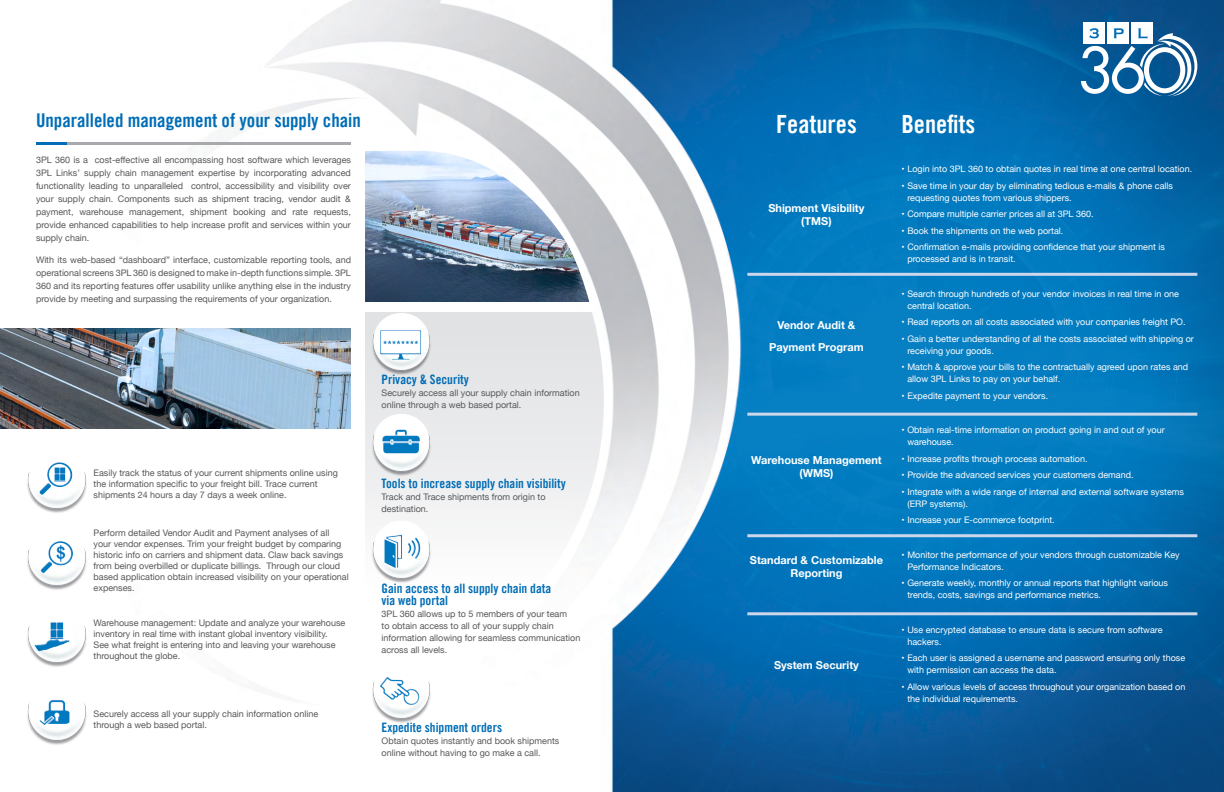
<style>
.page{position:relative;width:1224px;height:792px;background:#fff}
.page>*{position:absolute;margin:0;border:0;box-sizing:border-box;transform-origin:0 0}
.t1{font:25.1px "Trade Gothic LT Com Bd Cn 20";color:#fff}
.t2{font:19px "Trade Gothic LT Com Bd Cn 20";color:#006db6}
.t3{font:13px "Trade Gothic LT Com Bd Cn 20";color:#006db6}
.t4{font:700 11px/13px "Helvetica Neue";color:#fff;text-align:center}
.t5{font:9px/11px "Helvetica Neue";color:#57585a}
.t6{font:9px/12px "Helvetica Neue";color:#fff}
</style>
<div class="page">
<img style="left:0;top:0;width:1224px;height:792px">
<svg style="left:365px;top:312px;width:240px;height:381px"></svg>
<img style="left:25px;top:451px;width:64px;height:65px;border-radius:32px">
<img style="left:25px;top:528px;width:64px;height:65px;border-radius:32px">
<img style="left:25px;top:605px;width:64px;height:65px;border-radius:32px">
<img style="left:25px;top:682px;width:64px;height:65px;border-radius:32px">
<img style="left:369px;top:661px;width:65px;height:65px;border-radius:32px">
<img style="left:369px;top:520px;width:65px;height:65px;border-radius:32px">
<img style="left:369px;top:414px;width:65px;height:65px;border-radius:32px">
<img style="left:369px;top:313px;width:65px;height:65px;border-radius:32px">
<img style="left:0;top:329px;width:351px;height:100px">
<img style="left:368px;top:674px;width:64px;height:48px">
<img style="left:369px;top:529px;width:64px;height:49px">
<img style="left:368px;top:320px;width:64px;height:49px">
<img style="left:371px;top:420px;width:64px;height:48px">
<hr style="left:36px;top:142px;width:315px;height:3px;background:#a8a9ad">
<hr style="left:36px;top:142px;width:31px;height:3px;background:#006db6">
<img style="left:365px;top:151px;width:224px;height:151px">
<img style="left:32px;top:535px;width:50px;height:47px">
<img style="left:31px;top:688px;width:50px;height:47px">
<img style="left:31px;top:456px;width:50px;height:48px">
<img style="left:32px;top:610px;width:50px;height:49px">
<hr style="left:747px;top:273px;width:450px;height:3px;background:#ccd7eb">
<hr style="left:747px;top:413px;width:450px;height:3px;background:#ccd7eb">
<hr style="left:747px;top:534px;width:450px;height:3px;background:#ccd7eb">
<hr style="left:747px;top:612px;width:450px;height:3px;background:#ccd7eb">
<div style="left:1131px;top:22px;width:22px;height:22px;background:#fff"></div>
<div style="left:1107px;top:22px;width:22px;height:22px;background:#fff"></div>
<div style="left:1083px;top:22px;width:22px;height:22px;background:#fff"></div>
<svg style="left:1081px;top:28px;width:116px;height:68px"></svg>
<p class="t2" style="left:36px;top:109px;width:326px">Unparalleled management of your supply chain</p>
<p class="t1" style="left:776px;top:109px;width:82px">Features</p>
<p class="t1" style="left:901px;top:109px;width:75px">Benefits</p>
<p class="t5" style="left:36px;top:154px;width:317px;line-height:13px;text-align:justify">3PL 360 is a cost-effective all encompassing host software which leverages 3PL Links’ supply chain management expertise by incorporating advanced functionality leading to unparalleled control, accessibility and visibility over your supply chain. Components such as shipment tracing, vendor audit &amp; payment, warehouse management, shipment booking and rate requests, provide enhanced capabilities to help increase profit and services within your supply chain.</p>
<p class="t5" style="left:36px;top:254px;width:317px;line-height:13px;text-align:justify">With its web-based “dashboard” interface, customizable reporting tools, and operational screens 3PL 360 is designed to make in-depth functions simple. 3PL 360 and its reporting features offer usability unlike anything else in the industry provide by meeting and surpassing the requirements of your organization.</p>
<p class="t5" style="left:94px;top:468px;width:246px">Easily track the status of your current shipments online using the information specific to your freight bill. Trace current shipments 24 hours a day 7 days a week online.</p>
<p class="t5" style="left:94px;top:528px;width:257px">Perform detailed Vendor Audit and Payment analyses of all your vendor expenses. Trim your freight budget by comparing historic info on carriers and shipment data. Claw back savings from being overbilled or duplicate billings. Through our cloud based application obtain increased visibility on your operational expenses.</p>
<p class="t5" style="left:94px;top:618px;width:253px">Warehouse management: Update and analyze your warehouse inventory in real time with instant global inventory visibility.<br>See what freight is entering into and leaving your warehouse throughout the globe.</p>
<p class="t5" style="left:94px;top:709px;width:226px">Securely access all your supply chain information online through a web based portal.</p>
<p class="t3" style="left:382px;top:371px;width:89px">Privacy &amp; Security</p>
<p class="t5" style="left:382px;top:387px;width:200px;line-height:12px">Securely access all your supply chain information online through a web based portal.</p>
<p class="t3" style="left:382px;top:475px;width:186px">Tools to increase supply chain visibility</p>
<p class="t5" style="left:382px;top:491px;width:166px;line-height:12px">Track and Trace shipments from origin to destination.</p>
<p class="t3" style="left:382px;top:580px;width:171px">Gain access to all supply chain data</p>
<p class="t3" style="left:382px;top:592px;width:68px">via web portal</p>
<p class="t5" style="left:382px;top:608px;width:200px;line-height:12px">3PL 360 allows up to 5 members of your team<br>to obtain access to all of your supply chain information allowing for seamless communication across all levels.</p>
<p class="t3" style="left:382px;top:719px;width:122px">Expedite shipment orders</p>
<p class="t5" style="left:382px;top:735px;width:179px;line-height:12px">Obtain quotes instantly and book shipments online without having to go make a call.</p>
<p class="t4" style="left:768px;top:202px;width:98px">Shipment Visibility (TMS)</p>
<p class="t4" style="left:777px;top:319px;width:80px">Vendor Audit &amp;</p>
<p class="t4" style="left:769px;top:341px;width:96px">Payment Program</p>
<p class="t4" style="left:751px;top:454px;width:132px">Warehouse Management (WMS)</p>
<p class="t4" style="left:750px;top:554px;width:135px">Standard &amp; Customizable<br>Reporting</p>
<p class="t4" style="left:774px;top:659px;width:86px">System Security</p>
<p class="t6" style="left:901px;top:163px;width:292px">• Login into 3PL 360 to obtain quotes in real time at one central location.</p>
<p class="t6" style="left:907px;top:180px;width:267px;text-indent:-6px">• Save time in your day by eliminating tedious e-mails &amp; phone calls requesting quotes from various shippers.</p>
<p class="t6" style="left:901px;top:208px;width:194px">• Compare multiple carrier prices all at 3PL 360.</p>
<p class="t6" style="left:901px;top:225px;width:164px">• Book the shipments on the web portal.</p>
<p class="t6" style="left:907px;top:241px;width:259px;text-indent:-6px">• Confirmation e-mails providing confidence that your shipment is processed and is in transit.</p>
<p class="t6" style="left:907px;top:288px;width:273px;text-indent:-6px">• Search through hundreds of your vendor invoices in real time in one central location.</p>
<p class="t6" style="left:901px;top:316px;width:286px">• Read reports on all costs associated with your companies freight PO.</p>
<p class="t6" style="left:907px;top:333px;width:288px;text-indent:-6px">• Gain a better understanding of all the costs associated with shipping or receiving your goods.</p>
<p class="t6" style="left:907px;top:361px;width:282px;text-indent:-6px">• Match &amp; approve your bills to the contractually agreed upon rates and allow 3PL Links to pay on your behalf.</p>
<p class="t6" style="left:901px;top:390px;width:148px">• Expedite payment to your vendors.</p>
<p class="t6" style="left:907px;top:424px;width:259px;text-indent:-6px">• Obtain real-time information on product going in and out of your warehouse.</p>
<p class="t6" style="left:901px;top:453px;width:188px">• Increase profits through process automation.</p>
<p class="t6" style="left:901px;top:469px;width:234px">• Provide the advanced services your customers demand.</p>
<p class="t6" style="left:907px;top:486px;width:278px;text-indent:-6px">• Integrate with a wide range of internal and external software systems (ERP systems).</p>
<p class="t6" style="left:901px;top:514px;width:155px">• Increase your E-commerce footprint.</p>
<p class="t6" style="left:907px;top:549px;width:274px;text-indent:-6px">• Monitor the performance of your vendors through customizable Key<br>Performance Indicators.</p>
<p class="t6" style="left:907px;top:577px;width:262px;text-indent:-6px">• Generate weekly, monthly or annual reports that highlight various trends, costs, savings and performance metrics.</p>
<p class="t6" style="left:907px;top:624px;width:257px;text-indent:-6px">• Use encrypted database to ensure data is secure from software hackers.</p>
<p class="t6" style="left:907px;top:652px;width:279px;text-indent:-6px">• Each user is assigned a username and password ensuring only those with permission can access the data.</p>
<p class="t6" style="left:907px;top:681px;width:279px;text-indent:-6px">• Allow various levels of access throughout your organization based on the individual requirements.</p>
</div>
